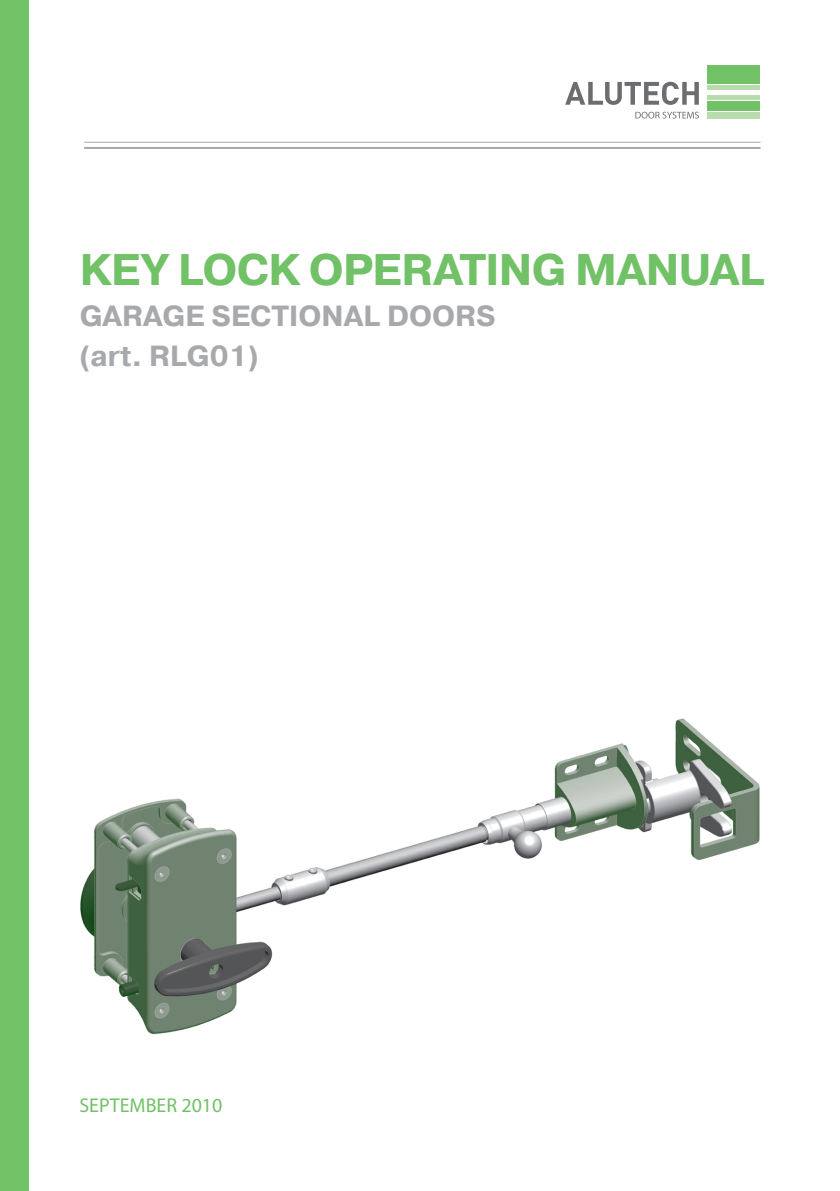
<style>
.page{position:relative;width:840px;height:1191px;background:#fff}
.page>*{position:absolute;margin:0;border:0;box-sizing:border-box;transform-origin:0 0}
.Заголовок_брошюры{font:700 44px "Pragmatica TT";letter-spacing:-.015em;color:#71c167}
.Заголовок_брошюры-2{font:700 29px "Pragmatica TT";color:#a8a9ad}
.t1{font:20px "Myriad Pro";color:#71c167}
</style>
<div class="page">
<div style="left:0;top:0;width:28px;height:1191px;background:#71c167"></div>
<hr style="left:84px;top:147px;width:676px;height:2px;background:#a8a9ad">
<hr style="left:84px;top:142px;width:676px;height:1px;background:#a8a9ad">
<svg style="left:565px;top:82px;width:133px;height:23px"></svg>
<svg style="left:635px;top:112px;width:63px;height:7px"></svg>
<div style="left:706px;top:66px;width:53px;height:18px;background:#71c167"></div>
<div style="left:706px;top:101px;width:53px;height:10px;background:#71c167"></div>
<div style="left:706px;top:112px;width:53px;height:7px;background:#b8dcae"></div>
<div style="left:706px;top:85px;width:53px;height:5px;background:#b8dcae"></div>
<hr style="left:706px;top:96px;width:53px;height:4px;background:#b8dcae">
<img style="left:80px;top:718px;width:680px;height:317px">
<p class="Заголовок_брошюры" style="left:80px;top:244px;width:686px">KEY LOCK OPERATING MANUAL</p>
<p class="Заголовок_брошюры-2" style="left:80px;top:298px;width:417px">GARAGE SECTIONAL DOORS</p>
<p class="Заголовок_брошюры-2" style="left:79px;top:339px;width:182px">(art. RLG01)</p>
<p class="t1" style="left:79px;top:1092px;width:144px">SEPTEMBER 2010</p>
</div>
